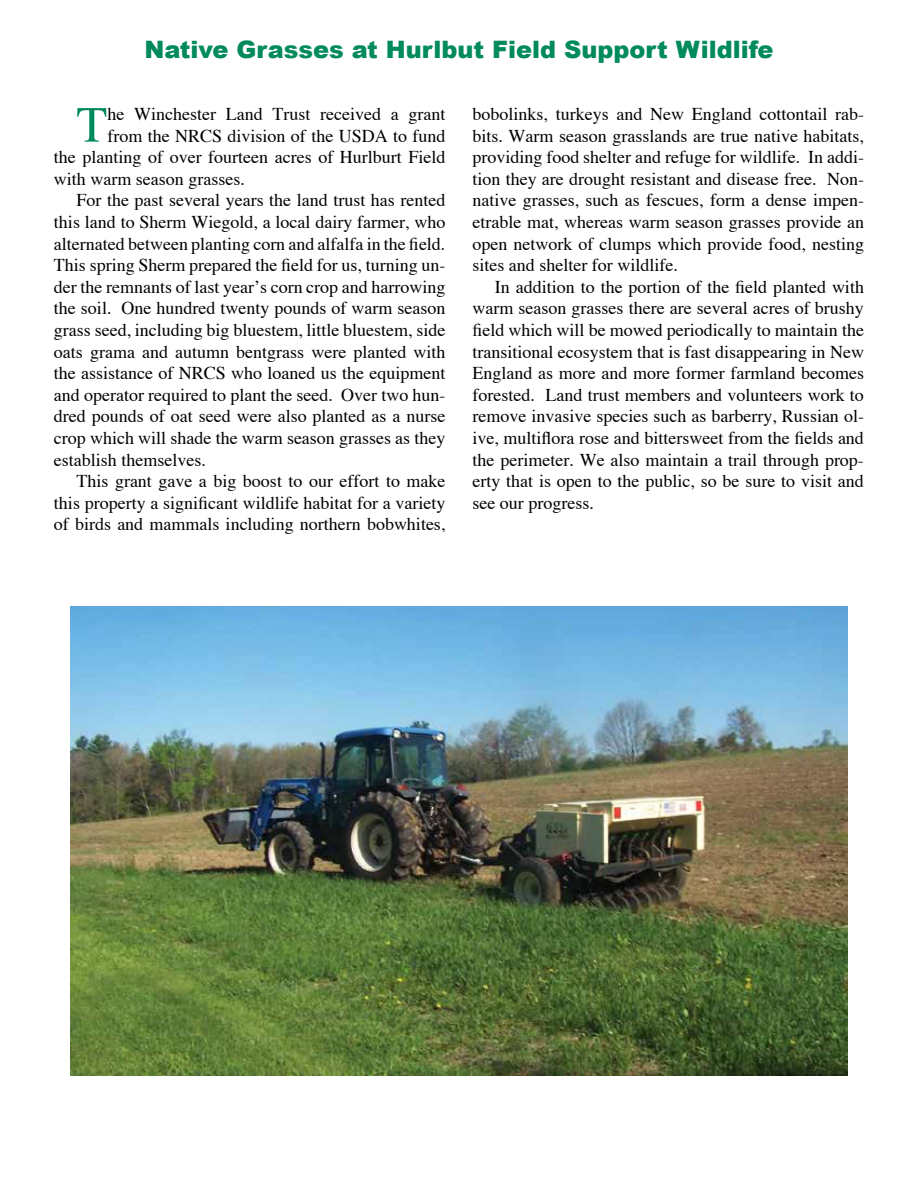
<style>
.page{position:relative;width:918px;height:1188px;background:#fff}
.page>*{position:absolute;margin:0;border:0;box-sizing:border-box;transform-origin:0 0}
.t1{font:50.7px "Times";color:#008a5e}
.t2{font:900 24px "Arial";color:#008a5e}
.t3{font:18px/21.6px "Times";color:#000;text-align:justify}
</style>
<div class="page">
<img style="left:70px;top:606px;width:778px;height:470px">
<h2 class="t2" style="left:144px;top:36px;width:631px">Native Grasses at Hurlbut Field Support Wildlife</h2>
<h1 class="t1" style="left:76px;top:94px;width:32px">T</h1>
<p class="t3" style="left:107px;top:103px;width:340px">he Winchester Land Trust received a grant</p>
<p class="t3" style="left:107px;top:124px;width:340px">from the NRCS division of the USDA to fund</p>
<p class="t3" style="left:54px;top:146px;width:393px">the planting of over fourteen acres of Hurlburt Field</p>
<p class="t3" style="left:54px;top:168px;width:192px">with warm season grasses.</p>
<p class="t3" style="left:76px;top:189px;width:370px">For the past several years the land trust has rented</p>
<p class="t3" style="left:54px;top:211px;width:393px">this land to Sherm Wiegold, a local dairy farmer, who</p>
<p class="t3" style="left:54px;top:232px;width:393px">alternated between planting corn and alfalfa in the field.</p>
<p class="t3" style="left:54px;top:254px;width:393px">This spring Sherm prepared the field for us, turning un-</p>
<p class="t3" style="left:54px;top:276px;width:393px">der the remnants of last year’s corn crop and harrowing</p>
<p class="t3" style="left:54px;top:297px;width:393px">the soil. One hundred twenty pounds of warm season</p>
<p class="t3" style="left:54px;top:319px;width:393px">grass seed, including big bluestem, little bluestem, side</p>
<p class="t3" style="left:54px;top:340px;width:393px">oats grama and autumn bentgrass were planted with</p>
<p class="t3" style="left:54px;top:362px;width:393px">the assistance of NRCS who loaned us the equipment</p>
<p class="t3" style="left:54px;top:384px;width:393px">and operator required to plant the seed. Over two hun-</p>
<p class="t3" style="left:54px;top:405px;width:393px">dred pounds of oat seed were also planted as a nurse</p>
<p class="t3" style="left:54px;top:427px;width:393px">crop which will shade the warm season grasses as they</p>
<p class="t3" style="left:54px;top:448px;width:153px">establish themselves.</p>
<p class="t3" style="left:76px;top:470px;width:371px">This grant gave a big boost to our effort to make</p>
<p class="t3" style="left:54px;top:492px;width:393px">this property a significant wildlife habitat for a variety</p>
<p class="t3" style="left:54px;top:513px;width:393px">of birds and mammals including northern bobwhites,</p>
<p class="t3" style="left:472px;top:103px;width:393px">bobolinks, turkeys and New England cottontail rab&shy;bits. Warm season grasslands are true native habitats, providing food shelter and refuge for wildlife. In addi&shy;tion they are drought resistant and disease free. Non&shy;native grasses, such as fescues, form a dense impen&shy;etrable mat, whereas warm season grasses provide an open network of clumps which provide food, nesting sites and shelter for wildlife.</p>
<p class="t3" style="left:472px;top:276px;width:393px;text-indent:22px">In addition to the portion of the field planted with warm season grasses there are several acres of brushy field which will be mowed periodically to maintain the transitional ecosystem that is fast disappearing in New England as more and more former farmland becomes forested. Land trust members and volunteers work to remove invasive species such as barberry, Russian ol&shy;ive, multiflora rose and bittersweet from the fields and the perimeter. We also maintain a trail through prop&shy;erty that is open to the public, so be sure to visit and see our progress.</p>
</div>
